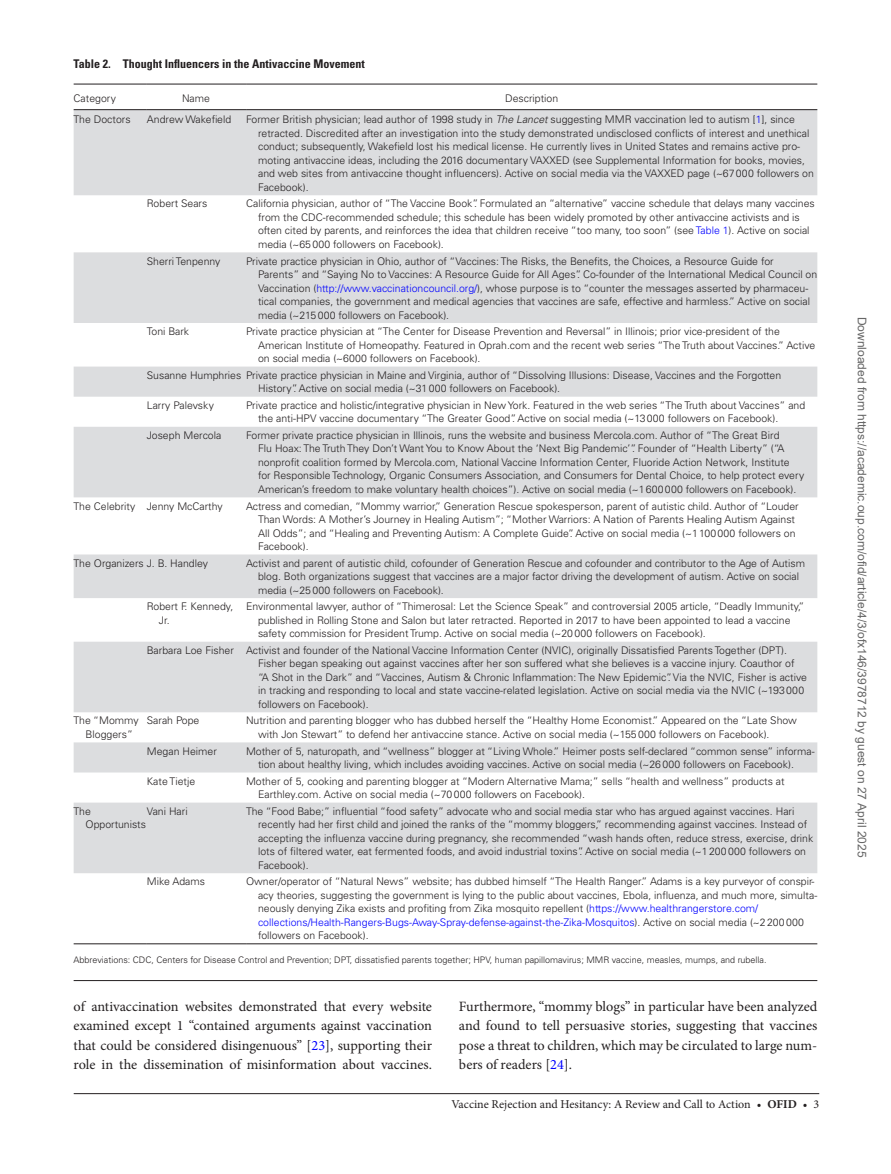
<style>
.page{position:relative;width:891px;height:1174px;background:#fff}
.page>*{position:absolute;margin:0;border:0;box-sizing:border-box;transform-origin:0 0}
.t1{font:14.25px/19.5px "Minion Pro";color:#231f20;text-align:justify}
.t2{font:12px "Arial";color:#666}
.t3{font:12px "Minion Pro";color:#231f20}
.t4{font:700 condensed 12px "Univers LT Std";color:#231f20}
.t5{font:300 10.5px/13.5px "Univers LT Std";color:#231f20}
.t6{font:300 9px "Univers LT Std";color:#231f20}
.s1{font-style:italic}
.s2{color:#00f}
.s3{font-weight:700}
</style>
<div class="page">
<hr style="left:74px;top:1093px;width:745px;height:1px;background:#231f20">
<hr style="left:74px;top:980px;width:743px;height:1px;background:#231f20">
<div style="left:74px;top:110px;width:743px;height:85px;background:#dcdddf"></div>
<svg style="left:74px;top:252px;width:743px;height:621px;fill:#dcdddf"></svg>
<hr style="left:74px;top:84px;width:73px;height:1px;background:#231f20">
<hr style="left:147px;top:84px;width:99px;height:1px;background:#231f20">
<hr style="left:246px;top:84px;width:571px;height:1px;background:#231f20">
<hr style="left:74px;top:943px;width:73px;height:1px;background:#231f20">
<hr style="left:147px;top:943px;width:99px;height:1px;background:#231f20">
<hr style="left:246px;top:943px;width:571px;height:1px;background:#231f20">
<hr style="left:74px;top:109px;width:73px;height:1px;background:#231f20">
<hr style="left:147px;top:109px;width:99px;height:1px;background:#231f20">
<hr style="left:246px;top:109px;width:571px;height:1px;background:#231f20">
<p class="t4" style="left:74px;top:56px;width:293px">Table 2. Thought Influencers in the Antivaccine Movement</p>
<p class="t5" style="left:74px;top:92px;width:44px">Category</p>
<p class="t5" style="left:182px;top:92px;width:30px">Name</p>
<p class="t5" style="left:505px;top:92px;width:55px">Description</p>
<p class="t5" style="left:74px;top:113px;width:58px">The Doctors</p>
<p class="t5" style="left:147px;top:113px;width:86px">Andrew Wakefield</p>
<p class="t5" style="left:258px;top:113px;width:557px;text-indent:-12px">Former British physician; lead author of 1998 study in <span class="s1">The Lancet</span> suggesting MMR vaccination led to autism [<span class="s2">1</span>], since retracted. Discredited after an investigation into the study demonstrated undisclosed conflicts of interest and unethical conduct; subsequently, Wakefield lost his medical license. He currently lives in United States and remains active pro&shy;moting antivaccine ideas, including the 2016 documentary VAXXED (see Supplemental Information for books, movies, and web sites from antivaccine thought influencers). Active on social media via the VAXXED page (~67000 followers on Facebook).</p>
<p class="t5" style="left:147px;top:197px;width:62px">Robert Sears</p>
<p class="t5" style="left:258px;top:197px;width:558px;text-indent:-12px">California physician, author of “The Vaccine Book”. Formulated an “alternative” vaccine schedule that delays many vaccines from the CDC-recommended schedule; this schedule has been widely promoted by other antivaccine activists and is often cited by parents, and reinforces the idea that children receive “too many, too soon” (see <span class="s2">Table 1</span>). Active on social media (~65000 followers on Facebook).</p>
<p class="t5" style="left:147px;top:254px;width:75px">Sherri Tenpenny</p>
<p class="t5" style="left:258px;top:254px;width:561px;text-indent:-12px">Private practice physician in Ohio, author of “Vaccines: The Risks, the Benefits, the Choices, a Resource Guide for Parents” and “Saying No to Vaccines: A Resource Guide for All Ages”. Co-founder of the International Medical Council on Vaccination (<span class="s2">http://www.vaccinationcouncil.org/</span>), whose purpose is to “counter the messages asserted by pharmaceu&shy;tical companies, the government and medical agencies that vaccines are safe, effective and harmless.” Active on social media (~215000 followers on Facebook).</p>
<p class="t5" style="left:147px;top:325px;width:44px">Toni Bark</p>
<p class="t5" style="left:258px;top:325px;width:559px;text-indent:-12px">Private practice physician at “The Center for Disease Prevention and Reversal” in Illinois; prior vice-president of the<br>American Institute of Homeopathy. Featured in Oprah.com and the recent web series “The Truth about Vaccines.” Active on social media (~6000 followers on Facebook).</p>
<p class="t5" style="left:258px;top:368px;width:525px;text-indent:-111px">Susanne Humphries Private practice physician in Maine and Virginia, author of “Dissolving Illusions: Disease, Vaccines and the Forgotten<br>History”. Active on social media (~31000 followers on Facebook).</p>
<p class="t5" style="left:147px;top:398px;width:69px">Larry Palevsky</p>
<p class="t5" style="left:258px;top:398px;width:549px;text-indent:-12px">Private practice and holistic/integrative physician in New York. Featured in the web series “The Truth about Vaccines” and the anti-HPV vaccine documentary “The Greater Good”. Active on social media (~13000 followers on Facebook).</p>
<p class="t5" style="left:147px;top:428px;width:76px">Joseph Mercola</p>
<p class="t5" style="left:258px;top:428px;width:548px;text-indent:-12px">Former private practice physician in Illinois, runs the website and business Mercola.com. Author of “The Great Bird<br>Flu Hoax: The Truth They Don’t Want You to Know About the ‘Next Big Pandemic’”. Founder of “Health Liberty” (“A nonprofit coalition formed by Mercola.com, National Vaccine Information Center, Fluoride Action Network, Institute for Responsible Technology, Organic Consumers Association, and Consumers for Dental Choice, to help protect every American’s freedom to make voluntary health choices”). Active on social media (~1600000 followers on Facebook).</p>
<p class="t5" style="left:74px;top:499px;width:151px">The Celebrity Jenny McCarthy</p>
<p class="t5" style="left:258px;top:499px;width:542px;text-indent:-12px">Actress and comedian, “Mommy warrior,” Generation Rescue spokesperson, parent of autistic child. Author of “Louder Than Words: A Mother’s Journey in Healing Autism”; “Mother Warriors: A Nation of Parents Healing Autism Against All Odds”; and “Healing and Preventing Autism: A Complete Guide”. Active on social media (~1100000 followers on Facebook).</p>
<p class="t5" style="left:74px;top:556px;width:136px">The Organizers J. B. Handley</p>
<p class="t5" style="left:258px;top:556px;width:548px;text-indent:-12px">Activist and parent of autistic child, cofounder of Generation Rescue and cofounder and contributor to the Age of Autism blog. Both organizations suggest that vaccines are a major factor driving the development of autism. Active on social media (~25000 followers on Facebook).</p>
<p class="t5" style="left:159px;top:600px;width:76px;text-indent:-12px">Robert F. Kennedy,<br>Jr.</p>
<p class="t5" style="left:258px;top:600px;width:548px;text-indent:-12px">Environmental lawyer, author of “Thimerosal: Let the Science Speak” and controversial 2005 article, “Deadly Immunity,” published in Rolling Stone and Salon but later retracted. Reported in 2017 to have been appointed to lead a vaccine safety commission for President Trump. Active on social media (~20000 followers on Facebook).</p>
<p class="t5" style="left:258px;top:643px;width:550px;text-indent:-111px">Barbara Loe Fisher Activist and founder of the National Vaccine Information Center (NVIC), originally Dissatisfied Parents Together (DPT).<br>Fisher began speaking out against vaccines after her son suffered what she believes is a vaccine injury. Coauthor of “A Shot in the Dark” and “Vaccines, Autism &amp; Chronic Inflammation: The New Epidemic”. Via the NVIC, Fisher is active in tracking and responding to local and state vaccine-related legislation. Active on social media via the NVIC (~193000 followers on Facebook).</p>
<p class="t5" style="left:74px;top:714px;width:66px;text-align:center">The “Mommy<br>Bloggers”</p>
<p class="t5" style="left:147px;top:714px;width:54px">Sarah Pope</p>
<p class="t5" style="left:258px;top:714px;width:540px;text-indent:-12px">Nutrition and parenting blogger who has dubbed herself the “Healthy Home Economist.” Appeared on the “Late Show with Jon Stewart” to defend her antivaccine stance. Active on social media (~155000 followers on Facebook).</p>
<p class="t5" style="left:147px;top:744px;width:72px">Megan Heimer</p>
<p class="t5" style="left:258px;top:744px;width:558px;text-indent:-12px">Mother of 5, naturopath, and “wellness” blogger at “Living Whole.” Heimer posts self-declared “common sense” informa&shy;tion about healthy living, which includes avoiding vaccines. Active on social media (~26000 followers on Facebook).</p>
<p class="t5" style="left:147px;top:774px;width:50px">Kate Tietje</p>
<p class="t5" style="left:258px;top:774px;width:528px;text-indent:-12px">Mother of 5, cooking and parenting blogger at “Modern Alternative Mama;” sells “health and wellness” products at<br>Earthley.com. Active on social media (~70000 followers on Facebook).</p>
<p class="t5" style="left:86px;top:804px;width:62px;text-indent:-12px">The<br>Opportunists</p>
<p class="t5" style="left:147px;top:804px;width:42px">Vani Hari</p>
<p class="t5" style="left:258px;top:804px;width:557px;text-indent:-12px">The “Food Babe;” influential “food safety” advocate who and social media star who has argued against vaccines. Hari recently had her first child and joined the ranks of the “mommy bloggers,” recommending against vaccines. Instead of accepting the influenza vaccine during pregnancy, she recommended “wash hands often, reduce stress, exercise, drink lots of filtered water, eat fermented foods, and avoid industrial toxins”. Active on social media (~1200000 followers on Facebook).</p>
<p class="t5" style="left:147px;top:875px;width:60px">Mike Adams</p>
<p class="t5" style="left:258px;top:875px;width:561px;text-indent:-12px">Owner/operator of “Natural News” website; has dubbed himself “The Health Ranger.” Adams is a key purveyor of conspir&shy;acy theories, suggesting the government is lying to the public about vaccines, Ebola, influenza, and much more, simulta&shy;neously denying Zika exists and profiting from Zika mosquito repellent (<span class="s2">https://www.healthrangerstore.com/ collections/Health-Rangers-Bugs-Away-Spray-defense-against-the-Zika-Mosquitos</span>). Active on social media (~2200000 followers on Facebook).</p>
<p class="t6" style="left:74px;top:954px;width:694px">Abbreviations: CDC, Centers for Disease Control and Prevention; DPT, dissatisfied parents together; HPV, human papillomavirus; MMR vaccine, measles, mumps, and rubella.</p>
<p class="t1" style="left:74px;top:997px;width:360px">of antivaccination websites demonstrated that every website examined except 1 “contained arguments against vaccination that could be considered disingenuous” [<span class="s2">23</span>], supporting their role in the dissemination of misinformation about vaccines.</p>
<h1 class="t1" style="left:459px;top:997px;width:360px">Furthermore, “mommy blogs” in particular have been analyzed and found to tell persuasive stories, suggesting that vaccines pose a threat to children, which may be circulated to large num&shy;bers of readers [<span class="s2">24</span>].</h1>
<p class="t3" style="left:451px;top:1096px;width:369px">Vaccine Rejection and Hesitancy: A Review and Call to Action • <span class="s3">OFID</span> • 3</p>
<p class="t2" style="left:866px;top:317px;width:542px;rotate:90deg">Downloaded from https://academic.oup.com/ofid/article/4/3/ofx146/3978712 by guest on 27 April 2025</p>
</div>
